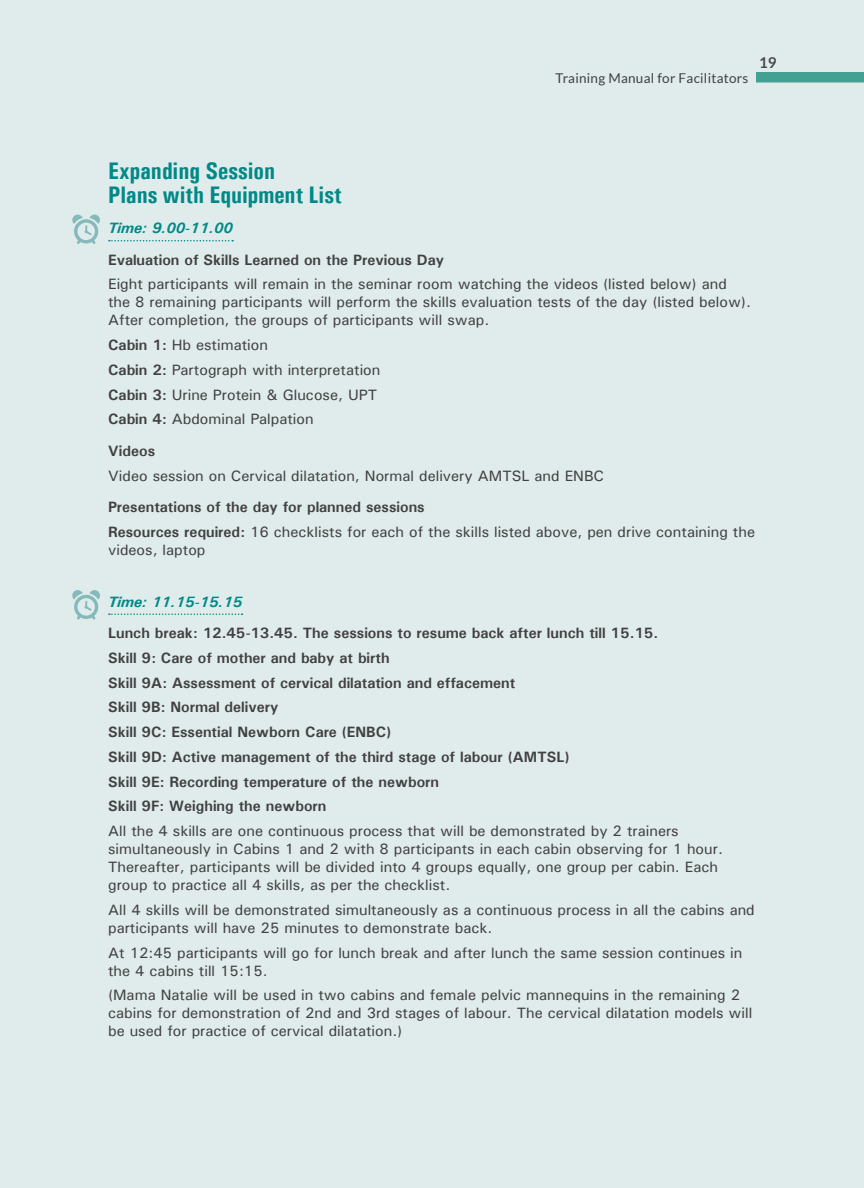
<style>
.page{position:relative;width:864px;height:1188px;background:#e0eceb}
.page>*{position:absolute;margin:0;border:0;box-sizing:border-box;transform-origin:0 0}
.t1{font:700 condensed 24px/24px "Univers";color:#008987}
.t2{font:500 15px/18px "Univers";color:#414042}
.t3{font:700 15px/24.8px "Univers";color:#414042}
.t4{font:italic 700 15px "Univers";color:#008987}
.t5{font:700 15px "Lato";color:#48484a}
.t6{font:13.5px "Lato";letter-spacing:.02em;color:#414042}
.s1{font-weight:700}
</style>
<div class="page">
<svg style="left:109px;top:240px;width:124px;height:1px"></svg>
<svg style="left:109px;top:613px;width:134px;height:2px"></svg>
<svg style="left:72px;top:590px;width:28px;height:30px"></svg>
<svg style="left:72px;top:215px;width:28px;height:29px"></svg>
<div style="left:756px;top:72px;width:108px;height:10px;background:#45a094"></div>
<h1 class="t1" style="left:108px;top:158px;width:235px">Expanding Session<br>Plans with Equipment List</h1>
<p class="t6" style="left:556px;top:70px;width:194px">Training Manual for Facilitators</p>
<p class="t5" style="left:759px;top:53px;width:19px">19</p>
<p class="t4" style="left:108px;top:219px;width:126px">Time: 9.00-11.00</p>
<p class="t3" style="left:108px;top:247px;width:337px">Evaluation of Skills Learned on the Previous Day</p>
<p class="t2" style="left:108px;top:275px;width:644px">Eight participants will remain in the seminar room watching the videos (listed below) and the 8 remaining participants will perform the skills evaluation tests of the day (listed below).<br>After completion, the groups of participants will swap.</p>
<p class="t2" style="left:108px;top:332px;width:274px;line-height:24.8px"><span class="s1">Cabin 1:</span> Hb estimation<br><span class="s1">Cabin 2:</span> Partograph with interpretation<br><span class="s1">Cabin 3:</span> Urine Protein &amp; Glucose, UPT<br><span class="s1">Cabin 4:</span> Abdominal Palpation</p>
<p class="t3" style="left:108px;top:438px;width:49px">Videos</p>
<p class="t2" style="left:108px;top:466px;width:497px">Video session on Cervical dilatation, Normal delivery AMTSL and ENBC</p>
<p class="t2" style="left:108px;top:494px;width:648px;line-height:24.8px"><span class="s1">Presentations of the day for planned sessions<br>Resources required:</span> 16 checklists for each of the skills listed above, pen drive containing the</p>
<p class="t2" style="left:108px;top:540px;width:99px">videos, laptop</p>
<p class="t4" style="left:108px;top:592px;width:136px">Time: 11.15-15.15</p>
<p class="t3" style="left:108px;top:620px;width:552px">Lunch break: 12.45-13.45. The sessions to resume back after lunch till 15.15.<br>Skill 9: Care of mother and baby at birth<br>Skill 9A: Assessment of cervical dilatation and effacement<br>Skill 9B: Normal delivery<br>Skill 9C: Essential Newborn Care (ENBC)<br>Skill 9D: Active management of the third stage of labour (AMTSL)<br>Skill 9E: Recording temperature of the newborn<br>Skill 9F: Weighing the newborn</p>
<p class="t2" style="left:108px;top:822px;width:616px">All the 4 skills are one continuous process that will be demonstrated by 2 trainers simultaneously in Cabins 1 and 2 with 8 participants in each cabin observing for 1 hour.<br>Thereafter, participants will be divided into 4 groups equally, one group per cabin. Each group to practice all 4 skills, as per the checklist.</p>
<p class="t2" style="left:108px;top:900px;width:648px">All 4 skills will be demonstrated simultaneously as a continuous process in all the cabins and participants will have 25 minutes to demonstrate back.</p>
<p class="t2" style="left:108px;top:943px;width:636px">At 12:45 participants will go for lunch break and after lunch the same session continues in the 4 cabins till 15:15.</p>
<p class="t2" style="left:108px;top:986px;width:646px">(Mama Natalie will be used in two cabins and female pelvic mannequins in the remaining 2 cabins for demonstration of 2nd and 3rd stages of labour. The cervical dilatation models will be used for practice of cervical dilatation.)</p>
</div>
